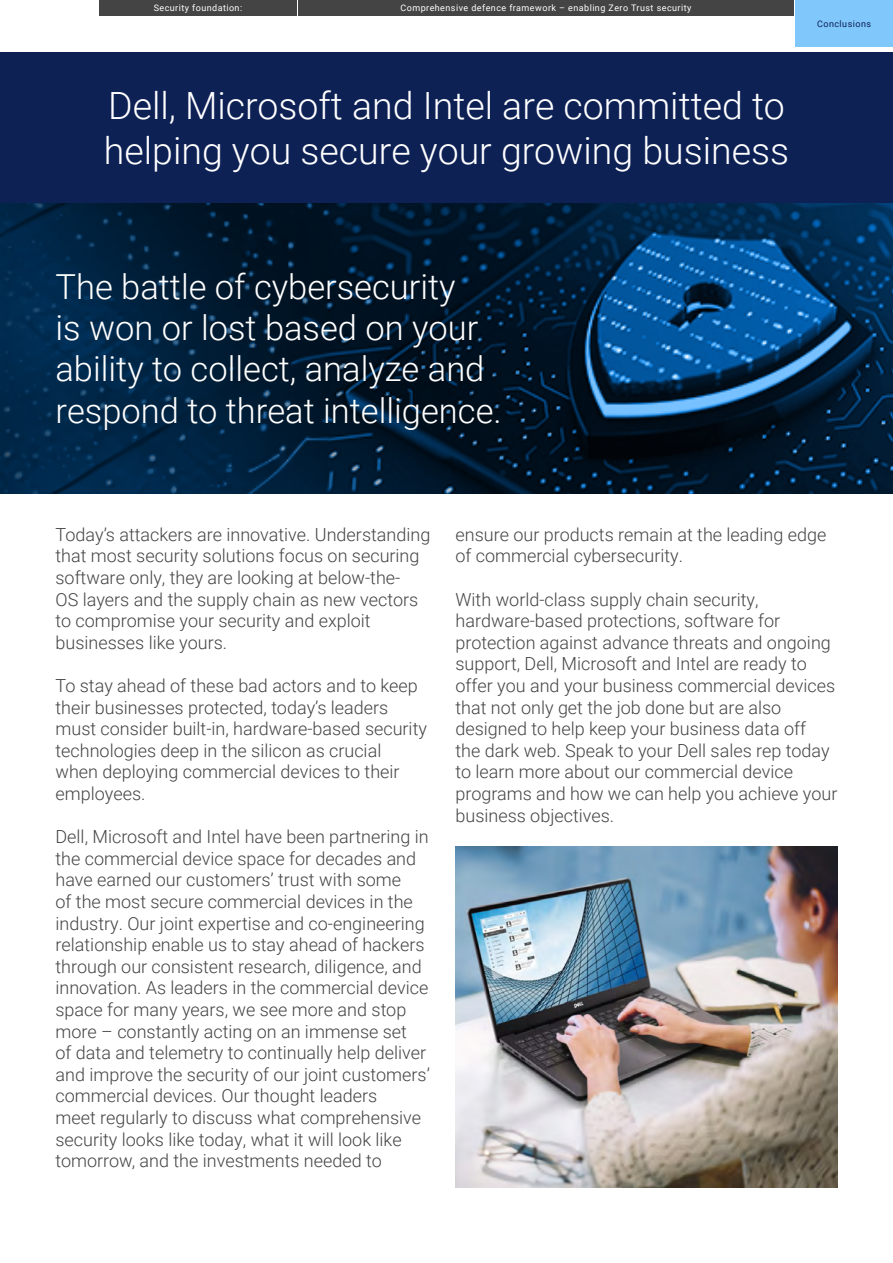
<style>
.page{position:relative;width:893px;height:1263px;background:#fff}
.page>*{position:absolute;margin:0;border:0;box-sizing:border-box;transform-origin:0 0}
.t1{font:300 37.5px/45px "Roboto";color:#fff}
.t2{font:300 34.5px/41.4px "Roboto";color:#fff}
.t3{font:300 18px/21.6px "Roboto";color:#444}
.t4{font:9px "Roboto";letter-spacing:.05em;color:#fff}
.t5{font:9px "Roboto";letter-spacing:.05em;color:#0d2155}
</style>
<div class="page">
<img style="left:590px;top:203px;width:303px;height:291px">
<svg style="left:0;top:203px;width:590px;height:291px;background:#001c34"></svg>
<div style="left:0;top:53px;width:893px;height:150px;background:#0d2155"></div>
<img style="left:455px;top:846px;width:382px;height:342px">
<div style="left:99px;top:0;width:198px;height:15px;background:#444"></div>
<div style="left:298px;top:0;width:496px;height:15px;background:#444"></div>
<div style="left:795px;top:0;width:98px;height:47px;background:#80c7fb"></div>
<p class="t4" style="left:154px;top:1px;width:90px">Security foundation:</p>
<p class="t4" style="left:400px;top:1px;width:292px">Comprehensive defence framework – enabling Zero Trust security</p>
<h1 class="t1" style="left:104px;top:82px;width:687px">Dell, Microsoft and Intel are committed to helping you secure your growing business</h1>
<p class="t5" style="left:817px;top:17px;width:55px">Conclusions</p>
<h2 class="t2" style="left:56px;top:264px;width:448px">The battle of cybersecurity<br>is won or lost based on your ability to collect, analyze and respond to threat intelligence.</h2>
<p class="t3" style="left:56px;top:523px;width:376px">Today’s attackers are innovative. Understanding that most security solutions focus on securing software only, they are looking at below-the-<br>OS layers and the supply chain as new vectors to compromise your security and exploit businesses like yours.</p>
<p class="t3" style="left:56px;top:674px;width:373px">To stay ahead of these bad actors and to keep their businesses protected, today’s leaders must consider built-in, hardware-based security technologies deep in the silicon as crucial when deploying commercial devices to their employees.</p>
<p class="t3" style="left:56px;top:825px;width:376px">Dell, Microsoft and Intel have been partnering in the commercial device space for decades and have earned our customers’ trust with some<br>of the most secure commercial devices in the industry. Our joint expertise and co-engineering relationship enable us to stay ahead of hackers through our consistent research, diligence, and innovation. As leaders in the commercial device space for many years, we see more and stop more – constantly acting on an immense set<br>of data and telemetry to continually help deliver and improve the security of our joint customers’ commercial devices. Our thought leaders<br>meet regularly to discuss what comprehensive security looks like today, what it will look like tomorrow, and the investments needed to</p>
<p class="t3" style="left:455px;top:523px;width:372px">ensure our products remain at the leading edge of commercial cybersecurity.</p>
<p class="t3" style="left:455px;top:588px;width:383px">With world-class supply chain security, hardware-based protections, software for protection against advance threats and ongoing support, Dell, Microsoft and Intel are ready to offer you and your business commercial devices that not only get the job done but are also designed to help keep your business data off<br>the dark web. Speak to your Dell sales rep today to learn more about our commercial device programs and how we can help you achieve your business objectives.</p>
</div>
